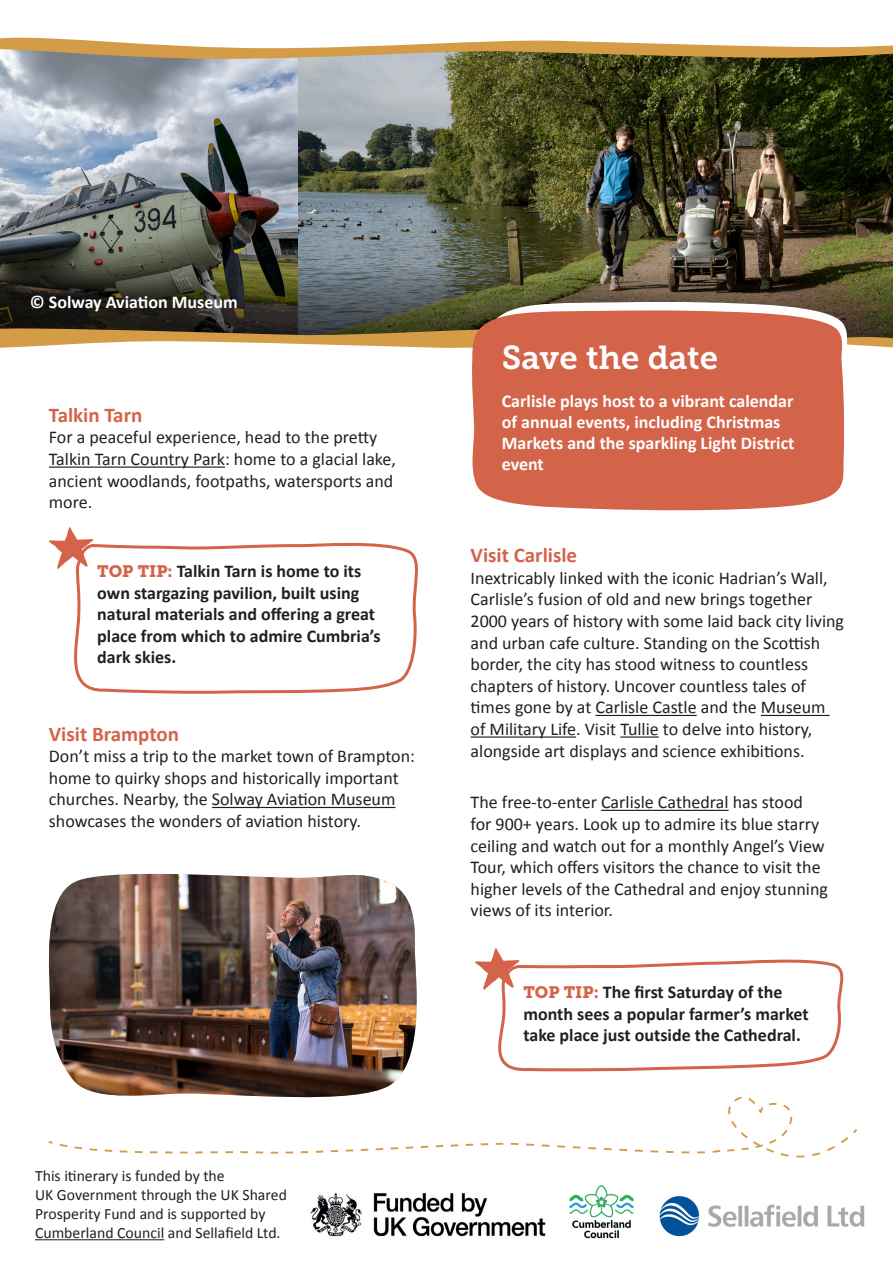
<style>
.page{position:relative;width:893px;height:1263px;background:#fff}
.page>*{position:absolute;margin:0;border:0;box-sizing:border-box;transform-origin:0 0}
.Pullout_-_Title{font:33px "Museo Slab 700";color:#fff}
.Days_-_Venue_Name{font:700 21px "Calibri";color:#d3644a}
.Days_-_Body_Text{font:18px/21.6px "Calibri";color:#231f20}
.Top_Tip_-_Body_Text{font:700 18px/21.6px "Calibri";color:#231f20}
.Pullout_-_Venue_Body_Text{font:700 18px/21px "Calibri";color:#fff}
.t1{font:15.75px/18.9px "Calibri";color:#231f20}
.s1{font-family:"Museo Slab 900";font-weight:400;font-size:16.5px;color:#d3644a}
</style>
<div class="page">
<img style="left:298px;top:59px;width:595px;height:185px">
<img style="left:0;top:59px;width:298px;height:185px">
<img style="left:0;top:244px;width:893px;height:83px">
<svg style="left:74px;top:542px;width:344px;height:152px"></svg>
<svg style="left:0;top:327px;width:893px;height:13px;background:#8f6e35"></svg>
<svg style="left:0;top:340px;width:893px;height:8px"></svg>
<img style="left:0;top:48px;width:893px;height:11px">
<svg style="left:0;top:37px;width:893px;height:11px"></svg>
<svg style="left:49px;top:527px;width:44px;height:42px"></svg>
<svg style="left:475px;top:948px;width:369px;height:124px"></svg>
<svg style="left:48px;top:1096px;width:809px;height:62px"></svg>
<hr style="left:35px;top:1239px;width:129px;height:1px;background:#231f20">
<img style="left:310px;top:1193px;width:236px;height:44px">
<img style="left:569px;top:1185px;width:65px;height:54px">
<img style="left:659px;top:1196px;width:206px;height:41px">
<hr style="left:49px;top:466px;width:176px;height:2px;background:#231f20">
<hr style="left:212px;top:807px;width:183px;height:1px;background:#231f20">
<hr style="left:595px;top:715px;width:102px;height:1px;background:#231f20">
<hr style="left:761px;top:715px;width:69px;height:1px;background:#231f20">
<hr style="left:471px;top:736px;width:105px;height:2px;background:#231f20">
<hr style="left:620px;top:736px;width:39px;height:2px;background:#231f20">
<hr style="left:601px;top:810px;width:128px;height:1px;background:#231f20">
<svg style="left:482px;top:302px;width:373px;height:46px"></svg>
<svg style="left:468px;top:310px;width:382px;height:201px;background:#d46d54"></svg>
<svg style="left:48px;top:961px;width:380px;height:145px"></svg>
<img style="left:49px;top:873px;width:368px;height:226px">
<p class="Pullout_-_Venue_Body_Text" style="left:30px;top:291px;width:210px">© Solway Aviation Museum</p>
<p class="Days_-_Venue_Name" style="left:49px;top:400px;width:95px">Talkin Tarn</p>
<p class="Days_-_Body_Text" style="left:49px;top:426px;width:349px">For a peaceful experience, head to the pretty Talkin Tarn Country Park: home to a glacial lake, ancient woodlands, footpaths, watersports and more.</p>
<p class="Top_Tip_-_Body_Text" style="left:97px;top:560px;width:285px"><span class="s1">TOP TIP:</span> Talkin Tarn is home to its own stargazing pavilion, built using natural materials and offering a great place from which to admire Cumbria’s dark skies.</p>
<p class="Days_-_Venue_Name" style="left:49px;top:719px;width:132px">Visit Brampton</p>
<p class="Days_-_Body_Text" style="left:49px;top:745px;width:368px">Don’t miss a trip to the market town of Brampton: home to quirky shops and historically important churches. Nearby, the Solway Aviation Museum showcases the wonders of aviation history.</p>
<p class="t1" style="left:35px;top:1166px;width:253px">This itinerary is funded by the<br>UK Government through the UK Shared Prosperity Fund and is supported by Cumberland Council and Sellafield Ltd.</p>
<p class="Pullout_-_Title" style="left:502px;top:339px;width:218px">Save the date</p>
<p class="Pullout_-_Venue_Body_Text" style="left:502px;top:390px;width:294px">Carlisle plays host to a vibrant calendar of annual events, including Christmas<br>Markets and the sparkling Light District event</p>
<p class="Days_-_Venue_Name" style="left:471px;top:540px;width:108px">Visit Carlisle</p>
<p class="Days_-_Body_Text" style="left:471px;top:566px;width:375px">Inextricably linked with the iconic Hadrian’s Wall, Carlisle’s fusion of old and new brings together 2000 years of history with some laid back city living and urban cafe culture. Standing on the Scottish border, the city has stood witness to countless chapters of history. Uncover countless tales of times gone by at Carlisle Castle and the Museum of Military Life. Visit Tullie to delve into history, alongside art displays and science exhibitions.</p>
<p class="Days_-_Body_Text" style="left:471px;top:791px;width:359px">The free-to-enter Carlisle Cathedral has stood for 900+ years. Look up to admire its blue starry ceiling and watch out for a monthly Angel’s View Tour, which offers visitors the chance to visit the higher levels of the Cathedral and enjoy stunning views of its interior.</p>
<p class="Top_Tip_-_Body_Text" style="left:523px;top:981px;width:287px"><span class="s1">TOP TIP:</span> The first Saturday of the month sees a popular farmer’s market take place just outside the Cathedral.</p>
</div>
